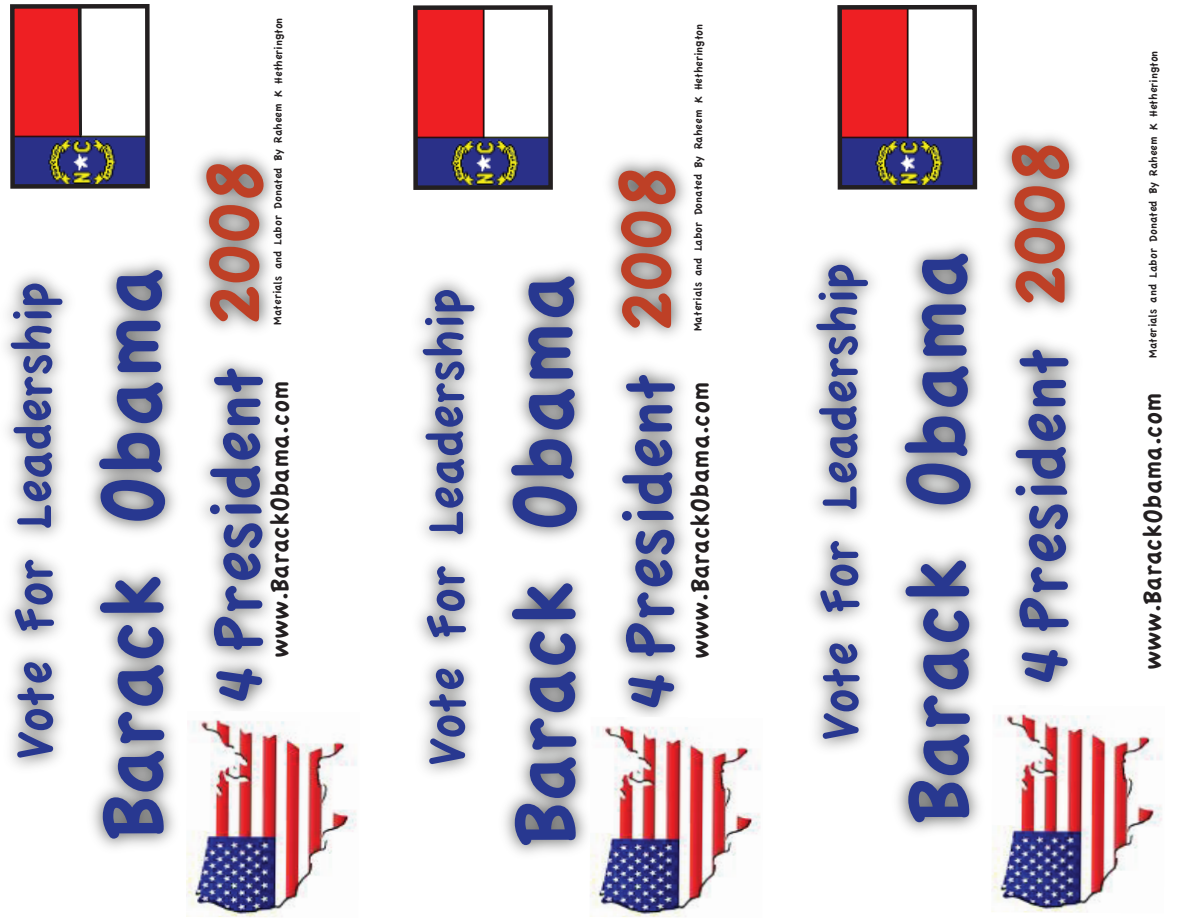
<style>
.page{position:relative;width:1188px;height:918px;background:#fff}
.page>*{position:absolute;margin:0;border:0;box-sizing:border-box;transform-origin:0 0}
.t1{font:91.65px "Apple Casual";letter-spacing:-.005em;color:#283890}
.t2{font:73.35px "Apple Casual";letter-spacing:-.005em;color:#283890}
.t3{font:55.05px "Apple Casual";letter-spacing:-.005em;color:#283890}
.t4{font:27px "Apple Casual";letter-spacing:-.005em;color:#231f20}
.t5{font:12px "Apple Casual";letter-spacing:-.005em;color:#231f20}
.s1{font-size:82.5px;color:#be4026}
</style>
<div class="page">
<img style="left:5px;top:154px;width:269px;height:694px">
<img style="left:15px;top:9px;width:130px;height:175px">
<div style="left:10px;top:4px;width:140px;height:185px;border:4px solid #231f20"></div>
<svg style="left:76px;top:4px;width:8px;height:135px"></svg>
<img style="left:186px;top:711px;width:171px;height:206px">
<img style="left:810px;top:4px;width:269px;height:828px">
<img style="left:991px;top:705px;width:171px;height:208px">
<img style="left:417px;top:160px;width:269px;height:694px">
<img style="left:418px;top:10px;width:130px;height:175px">
<div style="left:413px;top:5px;width:140px;height:185px;border:4px solid #231f20"></div>
<img style="left:590px;top:717px;width:171px;height:200px">
<h3 class="t3" style="left:4px;top:759px;width:480px;rotate:-90deg">Vote For Leadership</h3>
<h1 class="t1" style="left:84px;top:842px;width:577px;rotate:-90deg">Barack Obama</h1>
<p class="t5" style="left:272px;top:325px;width:309px;rotate:-90deg">Materials and Labor Donated By Raheem K Hetherington</p>
<h2 class="t2" style="left:198px;top:705px;width:545px;rotate:-90deg">4 President <span class="s1">2008</span></h2>
<h3 class="t4" style="left:265px;top:658px;width:279px;rotate:-90deg">www.BarackObama.com</h3>
<h3 class="t3" style="left:416px;top:766px;width:480px;rotate:-90deg">Vote For Leadership</h3>
<h1 class="t1" style="left:496px;top:849px;width:577px;rotate:-90deg">Barack Obama</h1>
<h2 class="t2" style="left:610px;top:711px;width:545px;rotate:-90deg">4 President <span class="s1">2008</span></h2>
<p class="t5" style="left:692px;top:331px;width:309px;rotate:-90deg">Materials and Labor Donated By Raheem K Hetherington</p>
<h3 class="t4" style="left:686px;top:659px;width:279px;rotate:-90deg">www.BarackObama.com</h3>
<h3 class="t3" style="left:810px;top:740px;width:480px;rotate:-90deg">Vote For Leadership</h3>
<h1 class="t1" style="left:889px;top:826px;width:577px;rotate:-90deg">Barack Obama</h1>
<h2 class="t2" style="left:1004px;top:686px;width:545px;rotate:-90deg">4 President <span class="s1">2008</span></h2>
<p class="t5" style="left:1147px;top:358px;width:309px;rotate:-90deg">Materials and Labor Donated By Raheem K Hetherington</p>
<h3 class="t4" style="left:1138px;top:670px;width:279px;rotate:-90deg">www.BarackObama.com</h3>
</div>
